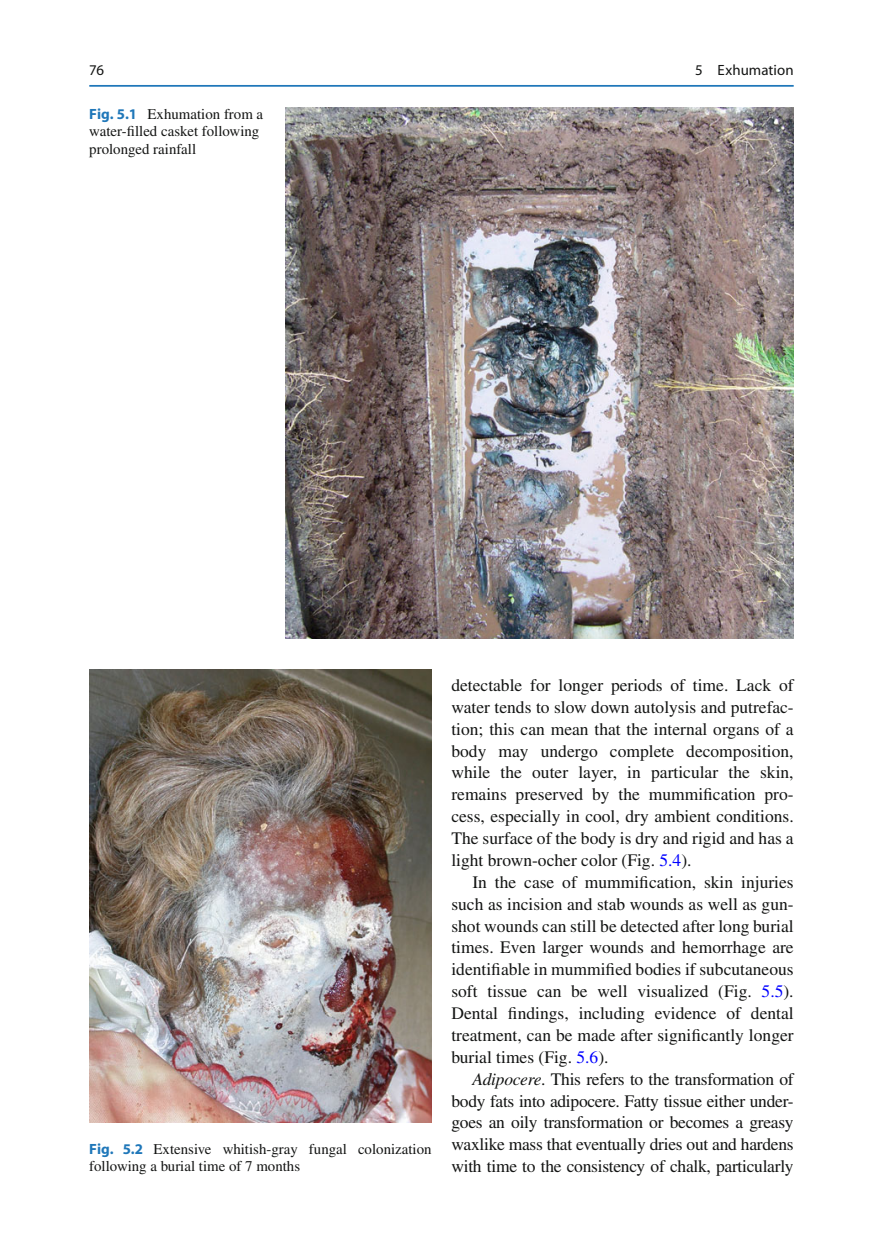
<style>
.page{position:relative;width:883px;height:1260px;background:#fff}
.page>*{position:absolute;margin:0;border:0;box-sizing:border-box;transform-origin:0 0}
.t1{font:17.5px/21.9px "Times";color:#131413;text-align:justify}
.t2{font:14.88px/17.5px "Times";color:#131413}
.t3{font:14.88px "Myriad";letter-spacing:.005em;color:#131413}
.s1{font-family:"Myriad";font-weight:700;color:#1f77b9}
.s2{color:#00f}
.s3{font-style:italic}
</style>
<div class="page">
<img style="left:285px;top:107px;width:509px;height:532px">
<img style="left:89px;top:669px;width:343px;height:454px">
<hr style="left:89px;top:85px;width:705px;height:2px;background:#1f77b9">
<p class="t3" style="left:89px;top:64px;width:16px">76</p>
<p class="t2" style="left:89px;top:106px;width:175px"><span class="s1">Fig. 5.1</span> Exhumation from a water-filled casket following prolonged rainfall</p>
<p class="t3" style="left:695px;top:64px;width:100px">5 Exhumation</p>
<p class="t2" style="left:89px;top:1142px;width:344px"><span class="s1">Fig. 5.2</span> Extensive whitish-gray fungal colonization following a burial time of 7 months</p>
<p class="t1" style="left:451px;top:676px;width:344px">detectable for longer periods of time. Lack of water tends to slow down autolysis and putrefac&shy;tion; this can mean that the internal organs of a body may undergo complete decomposition, while the outer layer, in particular the skin, remains preserved by the mummification pro&shy;cess, especially in cool, dry ambient conditions.<br>The surface of the body is dry and rigid and has a light brown-ocher color (Fig. <span class="s2">5.4</span> ).</p>
<p class="t1" style="left:451px;top:873px;width:344px;text-indent:21px">In the case of mummification, skin injuries such as incision and stab wounds as well as gun&shy;shot wounds can still be detected after long burial times. Even larger wounds and hemorrhage are identifiable in mummified bodies if subcutaneous soft tissue can be well visualized (Fig. <span class="s2">5.5</span> ).<br>Dental findings, including evidence of dental treatment, can be made after significantly longer burial times (Fig. <span class="s2">5.6</span> ).</p>
<p class="t1" style="left:451px;top:1070px;width:344px;text-indent:21px"><span class="s3">Adipocere</span> . This refers to the transformation of body fats into adipocere. Fatty tissue either under&shy;goes an oily transformation or becomes a greasy waxlike mass that eventually dries out and hardens with time to the consistency of chalk, particularly</p>
</div>
